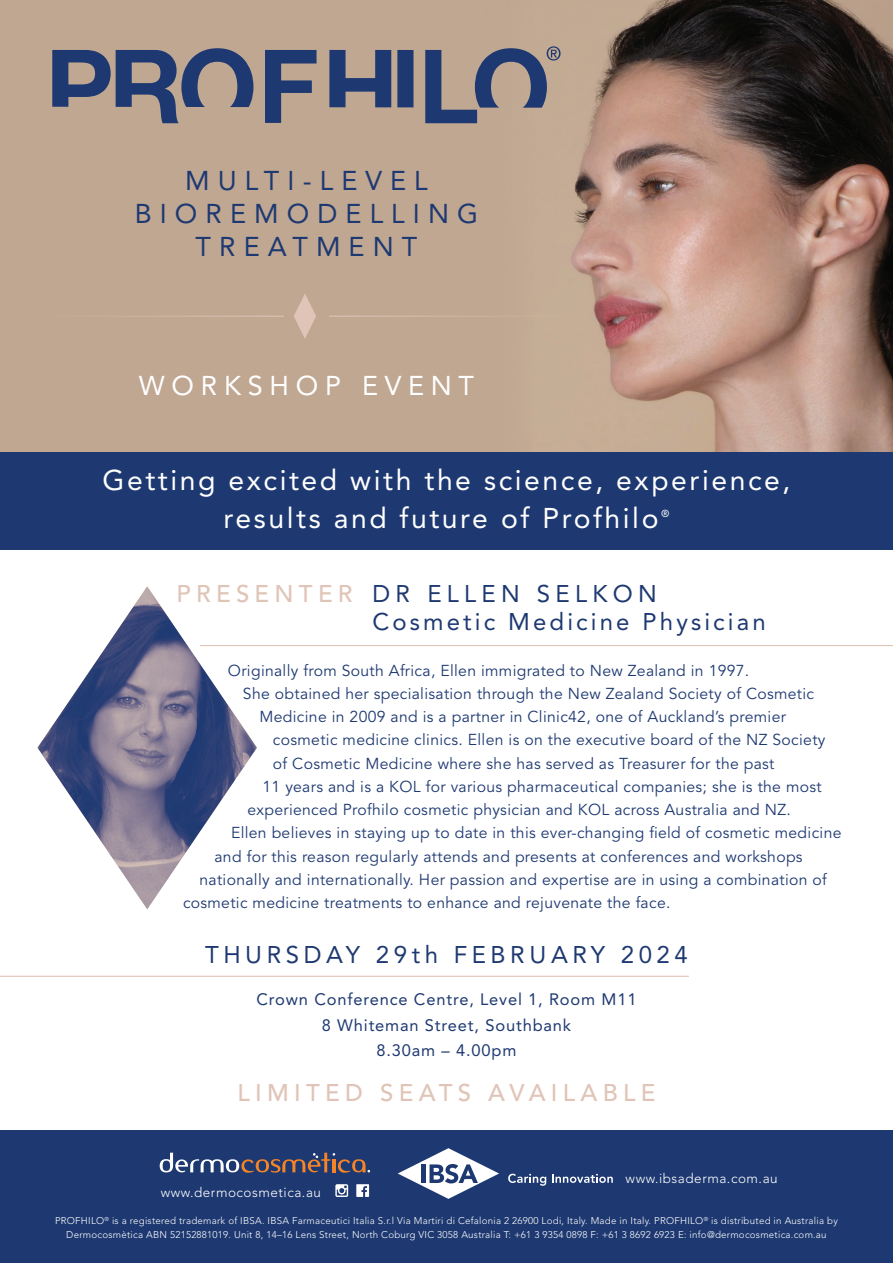
<style>
.page{position:relative;width:893px;height:1263px;background:#fff}
.page>*{position:absolute;margin:0;border:0;box-sizing:border-box;transform-origin:0 0}
.t1{font:28.35px/37.8px "Avenir LT Std";letter-spacing:.09em;color:#fff;text-align:center}
.t2{font:27px/33px "Avenir LT Std";letter-spacing:.3em;color:#1e3971;text-align:center}
.t3{font:27px "Avenir LT Std";letter-spacing:.25em;color:#fff}
.t4{font:24px/28.8px "Avenir LT Std";letter-spacing:.13em;color:#1e3971}
.t5{font:500 24px "Avenir LT Std";letter-spacing:.22em;color:#e0c4b7}
.t6{font:24px "Avenir LT Std";letter-spacing:.19em;color:#1e3971}
.t7{font:16.5px/25.5px "Avenir LT Std";letter-spacing:.05em;color:#1e3971;text-align:center}
.t8{font:15.75px "Avenir LT Std";letter-spacing:.02em;color:#1e3971}
.t9{font:300 13.5px "Avenir LT Std";letter-spacing:.04em;color:#fff}
.t10{font:10.2px "Museo Sans 500";color:#fff}
.t11{font:300 9.75px/14.2px "Avenir LT Std";letter-spacing:.025em;color:#fff;text-align:center}
</style>
<div class="page">
<div style="left:0;top:1131px;width:893px;height:132px;background:#1e3971"></div>
<div style="left:0;top:0;width:608px;height:452px;background:#bfa792"></div>
<img style="left:560px;top:0;width:333px;height:452px">
<svg style="left:160px;top:1153px;width:210px;height:20px"></svg>
<svg style="left:356px;top:1184px;width:13px;height:13px"></svg>
<svg style="left:335px;top:1184px;width:13px;height:13px"></svg>
<div style="left:0;top:452px;width:893px;height:98px;background:#1e3971"></div>
<hr style="left:32px;top:316px;width:252px;height:1px;background:#e0c4b7">
<hr style="left:329px;top:316px;width:255px;height:1px;background:#e0c4b7">
<svg style="left:294px;top:294px;width:22px;height:44px"></svg>
<hr style="left:200px;top:645px;width:693px;height:1px;background:#e0c4b7">
<hr style="left:0;top:976px;width:689px;height:1px;background:#e0c4b7">
<div style="left:397px;top:50px;width:16px;height:57px;background:#1e3971"></div>
<svg style="left:52px;top:48px;width:201px;height:75px"></svg>
<svg style="left:265px;top:50px;width:52px;height:73px"></svg>
<svg style="left:329px;top:50px;width:62px;height:57px"></svg>
<svg style="left:425px;top:46px;width:135px;height:77px"></svg>
<svg style="left:398px;top:1148px;width:101px;height:51px"></svg>
<svg style="left:552px;top:1174px;width:61px;height:9px"></svg>
<svg style="left:508px;top:1174px;width:38px;height:12px"></svg>
<img style="left:38px;top:586px;width:219px;height:323px">
<h2 class="t2" style="left:135px;top:164px;width:345px">MULTI-LEVEL<br>BIOREMODELLING<br>TREATMENT</h2>
<h2 class="t3" style="left:139px;top:370px;width:337px">WORKSHOP EVENT</h2>
<h1 class="t1" style="left:103px;top:462px;width:689px">Getting excited with the science, experience, results and future of Profhilo</h1>
<p class="t10" style="left:661px;top:508px;width:10px">®</p>
<h3 class="t5" style="left:177px;top:579px;width:178px">PRESENTER</h3>
<h3 class="t4" style="left:372px;top:579px;width:395px">DR ELLEN SELKON<br>Cosmetic Medicine Physician</h3>
<p class="t8" style="left:228px;top:661px;width:523px">Originally from South Africa, Ellen immigrated to New Zealand in 1997.</p>
<p class="t8" style="left:243px;top:684px;width:573px">She obtained her specialisation through the New Zealand Society of Cosmetic</p>
<p class="t8" style="left:259px;top:707px;width:528px">Medicine in 2009 and is a partner in Clinic42, one of Auckland’s premier</p>
<p class="t8" style="left:273px;top:731px;width:554px">cosmetic medicine clinics. Ellen is on the executive board of the NZ Society</p>
<p class="t8" style="left:273px;top:754px;width:503px">of Cosmetic Medicine where she has served as Treasurer for the past</p>
<p class="t8" style="left:262px;top:777px;width:561px">11 years and is a KOL for various pharmaceutical companies; she is the most</p>
<p class="t8" style="left:247px;top:800px;width:545px">experienced Profhilo cosmetic physician and KOL across Australia and NZ.</p>
<p class="t8" style="left:231px;top:824px;width:612px">Ellen believes in staying up to date in this ever-changing field of cosmetic medicine</p>
<p class="t8" style="left:214px;top:847px;width:590px">and for this reason regularly attends and presents at conferences and workshops</p>
<p class="t8" style="left:199px;top:870px;width:629px">nationally and internationally. Her passion and expertise are in using a combination of</p>
<p class="t8" style="left:183px;top:893px;width:489px">cosmetic medicine treatments to enhance and rejuvenate the face.</p>
<h3 class="t6" style="left:205px;top:940px;width:484px">THURSDAY 29th FEBRUARY 2024</h3>
<p class="t7" style="left:256px;top:987px;width:381px">Crown Conference Centre, Level 1, Room M11<br>8 Whiteman Street, Southbank<br>8.30am – 4.00pm</p>
<h3 class="t5" style="left:237px;top:1079px;width:420px">LIMITED SEATS AVAILABLE</h3>
<p class="t9" style="left:161px;top:1184px;width:162px">www.dermocosmetica.au</p>
<p class="t9" style="left:626px;top:1170px;width:154px">www.ibsaderma.com.au</p>
<p class="t11" style="left:55px;top:1213px;width:784px">PROFHILO<sup>®</sup> is a registered trademark of IBSA. IBSA Farmaceutici Italia S.r.l Via Martiri di Cefalonia 2 26900 Lodi, Italy. Made in Italy. PROFHILO<sup>®</sup> is distributed in Australia by<br>Dermocosmètica ABN 52152881019. Unit 8, 14–16 Lens Street, North Coburg VIC 3058 Australia T: +61 3 9354 0898 F: +61 3 8692 6923 E: info@dermocosmetica.com.au</p>
</div>
